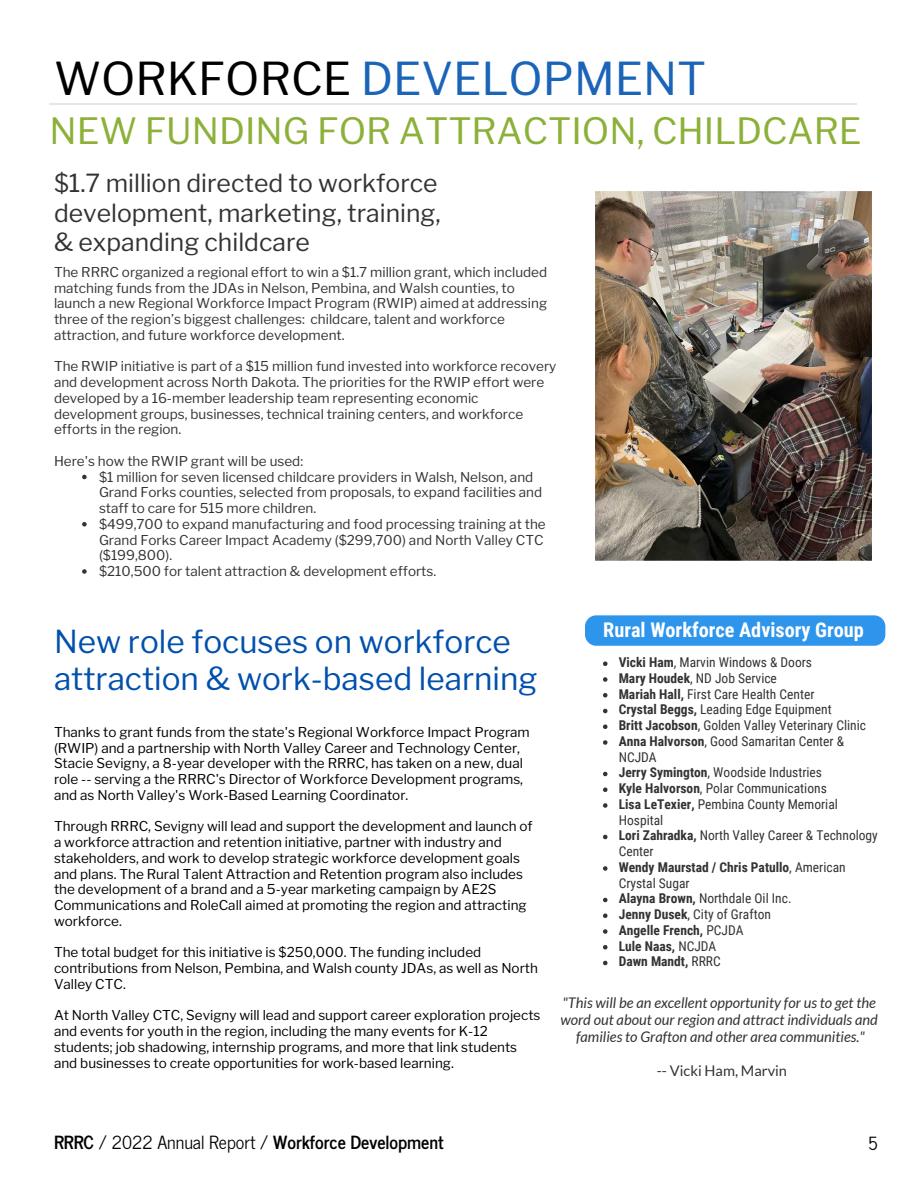
<style>
.page{position:relative;width:918px;height:1188px;background:#fff}
.page>*{position:absolute;margin:0;border:0;box-sizing:border-box;transform-origin:0 0}
.t1{font:100 45px "Libre Franklin";color:#1b65b9}
.t2{font:100 36px "Libre Franklin";color:#8cb038}
.t3{font:100 31.5px/37.2px "Libre Franklin";color:#0150ad}
.t4{font:100 24.75px/29.2px "Libre Franklin";color:#333}
.t5{font:700 20.25px "Roboto Condensed";color:#fff}
.t6{font:700 18px "News Cycle";color:#000}
.t7{font:18px "News Cycle";color:#000}
.t8{font:italic 14.7px/16.8px "Lato";color:#333;text-align:center}
.t9{font:14.7px "Lato";color:#333}
.t10{font:100 13.5px/15.8px "Libre Franklin";color:#000}
.t11{font:100 13.5px/15.8px "Libre Franklin";color:#333}
.t12{font:13.5px/15.8px "Roboto Condensed";color:#333}
.s1{color:#000}
.s2{font-weight:700}
.s3{font-weight:400}
</style>
<div class="page">
<hr style="left:50px;top:103px;width:807px;height:2px;background:#e6e6e6">
<svg style="left:82px;top:475px;width:5px;height:4px"></svg>
<svg style="left:82px;top:522px;width:5px;height:4px"></svg>
<svg style="left:82px;top:569px;width:5px;height:5px"></svg>
<img style="left:595px;top:191px;width:277px;height:369px">
<svg style="left:585px;top:615px;width:300px;height:31px;background:#3398ec"></svg>
<svg style="left:603px;top:662px;width:5px;height:4px"></svg>
<svg style="left:603px;top:677px;width:5px;height:5px"></svg>
<svg style="left:603px;top:693px;width:5px;height:5px"></svg>
<svg style="left:603px;top:709px;width:5px;height:4px"></svg>
<svg style="left:603px;top:724px;width:5px;height:5px"></svg>
<svg style="left:603px;top:740px;width:5px;height:5px"></svg>
<svg style="left:603px;top:772px;width:5px;height:4px"></svg>
<svg style="left:603px;top:788px;width:5px;height:4px"></svg>
<svg style="left:603px;top:803px;width:5px;height:5px"></svg>
<svg style="left:603px;top:835px;width:5px;height:4px"></svg>
<svg style="left:603px;top:866px;width:5px;height:5px"></svg>
<svg style="left:603px;top:898px;width:5px;height:4px"></svg>
<svg style="left:603px;top:914px;width:5px;height:4px"></svg>
<svg style="left:603px;top:929px;width:5px;height:5px"></svg>
<svg style="left:603px;top:945px;width:5px;height:5px"></svg>
<svg style="left:603px;top:961px;width:5px;height:4px"></svg>
<h1 class="t1" style="left:54px;top:43px;width:654px"><span class="s1">WORKFORCE</span> DEVELOPMENT</h1>
<h2 class="t2" style="left:50px;top:103px;width:813px">NEW FUNDING FOR ATTRACTION, CHILDCARE</h2>
<h3 class="t4" style="left:54px;top:166px;width:388px">$1.7 million directed to workforce development, marketing, training, &amp; expanding childcare</h3>
<p class="t11" style="left:54px;top:263px;width:495px">The RRRC organized a regional effort to win a $1.7 million grant, which included matching funds from the JDAs in Nelson, Pembina, and Walsh counties, to launch a new Regional Workforce Impact Program (RWIP) aimed at addressing three of the region’s biggest challenges: childcare, talent and workforce attraction, and future workforce development.</p>
<p class="t11" style="left:54px;top:357px;width:504px">The RWIP initiative is part of a $15 million fund invested into workforce recovery and development across North Dakota. The priorities for the RWIP effort were developed by a 16-member leadership team representing economic development groups, businesses, technical training centers, and workforce efforts in the region.</p>
<p class="t11" style="left:99px;top:452px;width:448px;text-indent:-45px">Here's how the RWIP grant will be used:<br>$1 million for seven licensed childcare providers in Walsh, Nelson, and Grand Forks counties, selected from proposals, to expand facilities and staff to care for 515 more children.<br>$499,700 to expand manufacturing and food processing training at the Grand Forks Career Impact Academy ($299,700) and North Valley CTC ($199,800).<br>$210,500 for talent attraction &amp; development efforts.</p>
<h3 class="t3" style="left:54px;top:620px;width:485px">New role focuses on workforce attraction &amp; work-based learning</h3>
<p class="t10" style="left:54px;top:723px;width:477px">Thanks to grant funds from the state's Regional Workforce Impact Program (RWIP) and a partnership with North Valley Career and Technology Center, Stacie Sevigny, a 8-year developer with the RRRC, has taken on a new, dual role -- serving a the RRRC's Director of Workforce Development programs, and as North Valley's Work-Based Learning Coordinator.</p>
<p class="t10" style="left:54px;top:817px;width:480px">Through RRRC, Sevigny will lead and support the development and launch of a workforce attraction and retention initiative, partner with industry and stakeholders, and work to develop strategic workforce development goals and plans. The Rural Talent Attraction and Retention program also includes the development of a brand and a 5-year marketing campaign by AE2S Communications and RoleCall aimed at promoting the region and attracting workforce.</p>
<p class="t10" style="left:54px;top:943px;width:486px">The total budget for this initiative is $250,000. The funding included contributions from Nelson, Pembina, and Walsh county JDAs, as well as North<br>Valley CTC.</p>
<p class="t10" style="left:54px;top:1006px;width:488px">At North Valley CTC, Sevigny will lead and support career exploration projects and events for youth in the region, including the many events for K-12 students; job shadowing, internship programs, and more that link students and businesses to create opportunities for work-based learning.</p>
<h3 class="t5" style="left:603px;top:615px;width:262px">Rural Workforce Advisory Group</h3>
<p class="t12" style="left:619px;top:654px;width:261px"><span class="s2">Vicki Ham</span>, Marvin Windows &amp; Doors<br><span class="s2">Mary Houdek</span>, ND Job Service<br><span class="s2">Mariah Hall,</span> First Care Health Center<br><span class="s2">Crystal Beggs,</span> Leading Edge Equipment<br><span class="s2">Britt Jacobson</span>, Golden Valley Veterinary Clinic<br><span class="s2">Anna Halvorson</span>, Good Samaritan Center &amp;<br>NCJDA<br><span class="s2">Jerry Symington</span>, Woodside Industries<br><span class="s2">Kyle Halvorson</span>, Polar Communications<br><span class="s2">Lisa LeTexier,</span> Pembina County Memorial<br>Hospital<br><span class="s2">Lori Zahradka,</span> North Valley Career &amp; Technology<br>Center<br><span class="s2">Wendy Maurstad / Chris Patullo</span>, American<br>Crystal Sugar<br><span class="s2">Alayna Brown,</span> Northdale Oil Inc.<br><span class="s2">Jenny Dusek</span>, City of Grafton<br><span class="s2">Angelle French,</span> PCJDA<br><span class="s2">Lule Naas,</span> NCJDA<br><span class="s2">Dawn Mandt,</span> RRRC</p>
<p class="t8" style="left:560px;top:995px;width:319px">"This will be an excellent opportunity for us to get the word out about our region and attract individuals and families to Grafton and other area communities."</p>
<p class="t9" style="left:657px;top:1062px;width:132px">-- Vicki Ham, Marvin</p>
<h3 class="t6" style="left:54px;top:1126px;width:391px">RRRC <span class="s3">/ 2022 Annual Report /</span> Workforce Development</h3>
<h3 class="t7" style="left:868px;top:1128px;width:11px">5</h3>
</div>
